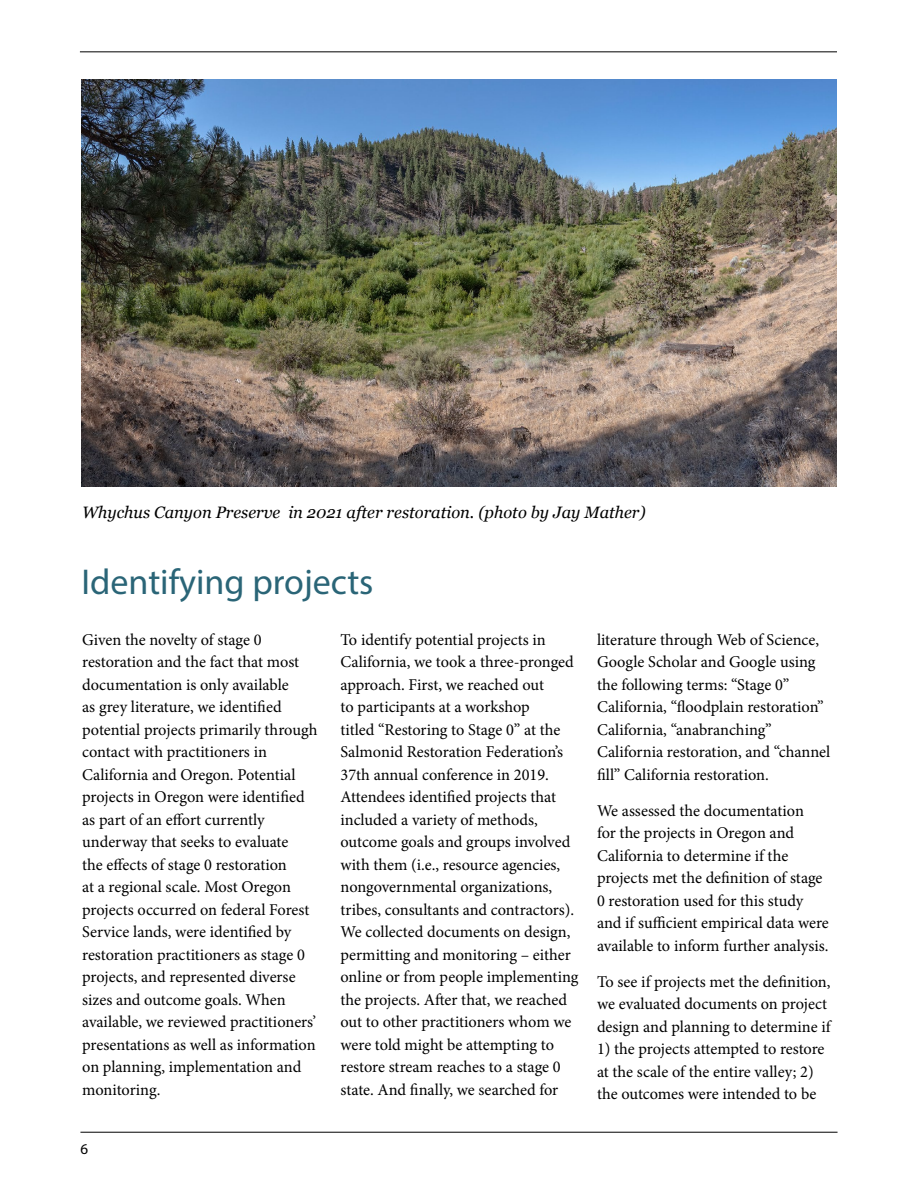
<style>
.page{position:relative;width:918px;height:1188px;background:#fff}
.page>*{position:absolute;margin:0;border:0;box-sizing:border-box;transform-origin:0 0}
.t1{font:36px "Myriad Pro";color:#2a6577}
.t2{font:16.5px/22.5px "Minion Pro";color:#000}
.t3{font:italic 16.5px "Georgia";color:#000}
.t4{font:15px "Myriad Pro";color:#000}
</style>
<div class="page">
<hr style="left:80px;top:51px;width:757px;height:1px;background:#000">
<hr style="left:80px;top:1132px;width:758px;height:1px;background:#000">
<img style="left:81px;top:79px;width:756px;height:408px">
<p class="t3" style="left:82px;top:502px;width:565px">Whychus Canyon Preserve in 2021 after restoration. (photo by Jay Mather)</p>
<p class="t1" style="left:82px;top:559px;width:293px">Identifying projects</p>
<p class="t2" style="left:82px;top:628px;width:237px">Given the novelty of stage 0 restoration and the fact that most documentation is only available<br>as grey literature, we identified potential projects primarily through contact with practitioners in<br>California and Oregon. Potential projects in Oregon were identified as part of an effort currently underway that seeks to evaluate<br>the effects of stage 0 restoration<br>at a regional scale. Most Oregon projects occurred on federal Forest<br>Service lands, were identified by restoration practitioners as stage 0 projects, and represented diverse sizes and outcome goals. When available, we reviewed practitioners’ presentations as well as information on planning, implementation and monitoring.</p>
<p class="t2" style="left:340px;top:628px;width:239px">To identify potential projects in California, we took a three-pronged approach. First, we reached out<br>to participants at a workshop<br>titled “Restoring to Stage 0” at the Salmonid Restoration Federation’s 37th annual conference in 2019.<br>Attendees identified projects that included a variety of methods, outcome goals and groups involved with them (i.e., resource agencies, nongovernmental organizations, tribes, consultants and contractors).<br>We collected documents on design, permitting and monitoring – either online or from people implementing the projects. After that, we reached out to other practitioners whom we were told might be attempting to restore stream reaches to a stage 0 state. And finally, we searched for</p>
<p class="t2" style="left:597px;top:628px;width:235px">literature through Web of Science, Google Scholar and Google using the following terms: “Stage 0” California, “floodplain restoration” California, “anabranching” California restoration, and “channel fill” California restoration.</p>
<p class="t2" style="left:597px;top:799px;width:233px">We assessed the documentation<br>for the projects in Oregon and California to determine if the projects met the definition of stage 0 restoration used for this study and if sufficient empirical data were available to inform further analysis.</p>
<p class="t2" style="left:597px;top:970px;width:235px">To see if projects met the definition, we evaluated documents on project design and planning to determine if</p>
<p class="t2" style="left:597px;top:1038px;width:229px">1) the projects attempted to restore at the scale of the entire valley; 2) the outcomes were intended to be</p>
<p class="t4" style="left:80px;top:1140px;width:9px">6</p>
</div>
